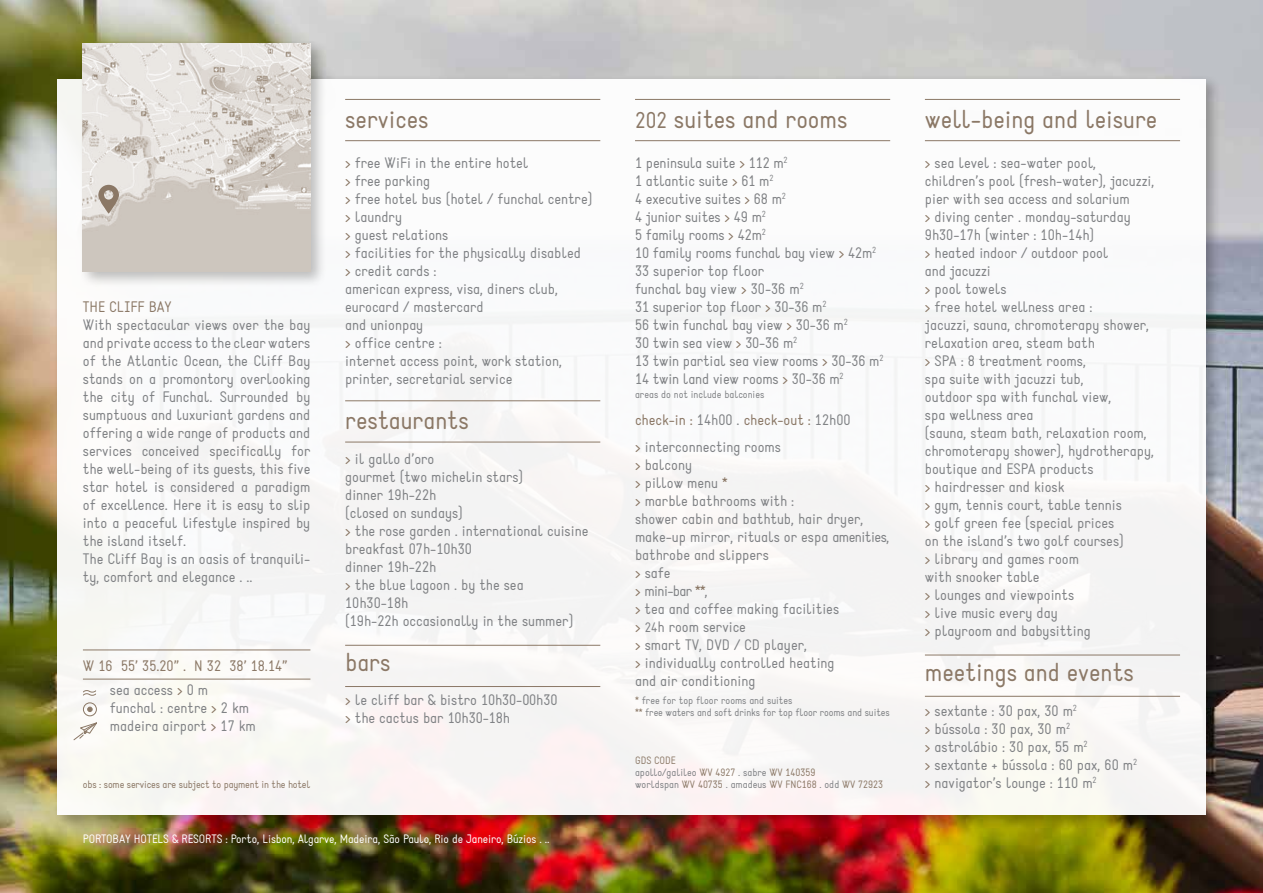
<style>
.page{position:relative;width:1263px;height:893px;background:#fff}
.page>*{position:absolute;margin:0;border:0;box-sizing:border-box;transform-origin:0 0}
.t1{font:25.5px "Static";color:#8b7866}
.t2{font:15px/18px "Static";color:#808285}
.t3{font:15px/24.5px "Static";color:#8b7866}
.t4{font:12px "Static";letter-spacing:-.01em;color:#fff}
.t5{font:10.5px/12px "Static";color:#8b7866}
.t6{font:10.5px/12px "Static";color:#808285}
.s1{color:#808285}
.s2{color:#8b7866}
.s3{font-size:22.5px}
.s4{font-size:13.5px}
</style>
<div class="page">
<img style="left:0;top:0;width:1263px;height:893px">
<div style="left:53px;top:74px;width:1169px;height:757px;background:#000;opacity:.3"></div>
<div style="left:57px;top:79px;width:1148px;height:735px;background:#fff"></div>
<hr style="left:345px;top:686px;width:255px;height:1px;background:#8b7866">
<hr style="left:345px;top:645px;width:255px;height:1px;background:#8b7866">
<hr style="left:925px;top:696px;width:255px;height:1px;background:#8b7866">
<hr style="left:925px;top:655px;width:255px;height:1px;background:#8b7866">
<hr style="left:635px;top:140px;width:255px;height:1px;background:#8b7866">
<hr style="left:635px;top:99px;width:255px;height:1px;background:#8b7866">
<hr style="left:925px;top:140px;width:255px;height:1px;background:#8b7866">
<hr style="left:925px;top:99px;width:255px;height:1px;background:#8b7866">
<hr style="left:345px;top:442px;width:255px;height:1px;background:#8b7866">
<hr style="left:345px;top:401px;width:255px;height:1px;background:#8b7866">
<hr style="left:345px;top:140px;width:255px;height:1px;background:#8b7866">
<hr style="left:345px;top:99px;width:255px;height:1px;background:#8b7866">
<div style="left:78px;top:39px;width:249px;height:249px;background:#000;opacity:.25"></div>
<img style="left:83px;top:44px;width:227px;height:227px">
<svg style="left:98px;top:185px;width:21px;height:29px"></svg>
<svg style="left:83px;top:690px;width:14px;height:6px"></svg>
<svg style="left:87px;top:707px;width:6px;height:5px"></svg>
<div style="left:83px;top:702px;width:14px;height:14px;border:1px solid #8b7866;border-radius:50%"></div>
<hr style="left:83px;top:679px;width:227px;height:1px;background:#8b7866">
<hr style="left:83px;top:650px;width:227px;height:1px;background:#8b7866">
<svg style="left:73px;top:722px;width:24px;height:19px"></svg>
<p class="t3" style="left:83px;top:295px;width:90px">THE CLIFF BAY</p>
<p class="t2" style="left:83px;top:316px;width:229px">With spectacular views over the bay and private access to the clear waters of the Atlantic Ocean, the Cliff Bay stands on a promontory overlooking the city of Funchal. Surrounded by sumptuous and luxuriant gardens and offering a wide range of products and services conceived specifically for the well-being of its guests, this five star hotel is considered a paradigm of excellence. Here it is easy to slip into a peaceful lifestyle inspired by the island itself.<br>The Cliff Bay is an oasis of tranquili&shy;ty, comfort and elegance . ..</p>
<p class="t3" style="left:110px;top:654px;width:179px;text-indent:-27px">W 16º 55’ 35.20” . N 32º 38’ 18.14” <span class="s1">sea access</span> &gt; <span class="s1">0 m</span></p>
<p class="t2" style="left:110px;top:700px;width:147px">funchal : centre <span class="s2">&gt;</span> 2 km madeira airport <span class="s2">&gt;</span> 17 km</p>
<h1 class="t1" style="left:345px;top:103px;width:85px">services</h1>
<p class="t2" style="left:345px;top:154px;width:249px"><span class="s2">&gt;</span> free WiFi in the entire hotel<br><span class="s2">&gt;</span> free parking<br><span class="s2">&gt;</span> free hotel bus (hotel / funchal centre) <span class="s2">&gt;</span> laundry<br><span class="s2">&gt;</span> guest relations<br><span class="s2">&gt;</span> facilities for the physically disabled<br><span class="s2">&gt;</span> credit cards :<br>american express, visa, diners club, eurocard / mastercard<br>and unionpay<br><span class="s2">&gt;</span> office centre :<br>internet access point, work station, printer, secretarial service</p>
<h1 class="t1" style="left:345px;top:405px;width:125px">restaurants</h1>
<p class="t2" style="left:345px;top:450px;width:245px"><span class="s2">&gt;</span> il gallo d’oro<br>gourmet (two michelin stars)<br>dinner 19h-22h<br>(closed on sundays)<br><span class="s2">&gt;</span> the rose garden . international cuisine breakfast 07h-10h30<br>dinner 19h-22h<br><span class="s2">&gt;</span> the blue lagoon . by the sea<br>10h30-18h<br>(19h-22h occasionally in the summer)</p>
<h1 class="t1" style="left:345px;top:646px;width:47px">bars</h1>
<p class="t2" style="left:345px;top:691px;width:214px"><span class="s2">&gt;</span> le cliff bar &amp; bistro 10h30-00h30 <span class="s2">&gt;</span> the cactus bar 10h30-18h</p>
<h1 class="t1" style="left:635px;top:103px;width:214px"><span class="s3">202</span> suites and rooms</h1>
<p class="t2" style="left:635px;top:154px;width:250px">1 peninsula suite <span class="s2">&gt;</span> 112 m<sup>2<br></sup>1 atlantic suite <span class="s2">&gt;</span> 61 m<sup>2<br></sup>4 executive suites <span class="s2">&gt;</span> 68 m<sup>2<br></sup>4 junior suites <span class="s2">&gt;</span> 49 m<sup>2<br></sup>5 family rooms <span class="s2">&gt;</span> 42m<sup>2<br></sup>10 family rooms funchal bay view <span class="s2">&gt;</span> 42m<sup>2<br></sup>33 superior top floor<br>funchal bay view <span class="s2">&gt;</span> 30-36 m<sup>2<br></sup>31 superior top floor <span class="s2">&gt;</span> 30-36 m<sup>2<br></sup>56 twin funchal bay view <span class="s2">&gt;</span> 30-36 m<sup>2<br></sup>30 twin sea view <span class="s2">&gt;</span> 30-36 m<sup>2<br></sup>13 twin partial sea view rooms <span class="s2">&gt;</span> 30-36 m<sup>2<br></sup>14 twin land view rooms <span class="s2">&gt;</span> 30-36 m<sup>2</sup></p>
<p class="t6" style="left:635px;top:388px;width:131px">areas do not include balconies</p>
<p class="t2" style="left:635px;top:406px;width:217px;line-height:27px"><span class="s2">check-in :</span> 14h00 . <span class="s2">check-out :</span> 12h00 <span class="s2">&gt;</span> interconnecting rooms</p>
<p class="t2" style="left:635px;top:456px;width:256px"><span class="s2">&gt;</span> balcony<br><span class="s2">&gt;</span> pillow menu <span class="s2">*<br>&gt;</span> marble bathrooms with :<br>shower cabin and bathtub, hair dryer, make-up mirror, rituals or espa amenities, bathrobe and slippers<br><span class="s2">&gt;</span> safe<br><span class="s2">&gt;</span> mini-bar <span class="s2">**</span>,<br><span class="s2">&gt;</span> tea and coffee making facilities<br><span class="s2">&gt;</span> <span class="s4">24</span>h room service<br><span class="s2">&gt;</span> smart TV, DVD / CD player,<br><span class="s2">&gt;</span> individually controlled heating<br>and air conditioning</p>
<p class="t6" style="left:635px;top:694px;width:256px"><span class="s2">*</span> free for top floor rooms and suites<br><span class="s2">**</span> free waters and soft drinks for top floor rooms and suites</p>
<p class="t5" style="left:635px;top:754px;width:182px">GDS CODE<br><span class="s1">apollo/galileo</span> WV 4927 <span class="s1">. sabre</span> WV 140359</p>
<p class="t5" style="left:83px;top:778px;width:229px">obs : some services are subject to payment in the hotel</p>
<p class="t5" style="left:635px;top:778px;width:250px"><span class="s1">worldspan</span> WV 40735 <span class="s1">. amadeus</span> WV FNC168 <span class="s1">. odd</span> WV 72923</p>
<p class="t4" style="left:83px;top:831px;width:468px">PORTOBAY HOTELS &amp; RESORTS : Porto, Lisbon, Algarve, Madeira, São Paulo, Rio de Janeiro, Búzios . ..</p>
<h1 class="t1" style="left:925px;top:103px;width:234px">well-being and leisure</h1>
<p class="t2" style="left:925px;top:154px;width:231px"><span class="s2">&gt;</span> sea level : sea-water pool, children’s pool (fresh-water), jacuzzi, pier with sea access and solarium<br><span class="s2">&gt;</span> diving center . monday-saturday<br>9h30-17h (winter : 10h-14h)<br><span class="s2">&gt;</span> heated indoor / outdoor pool<br>and jacuzzi<br><span class="s2">&gt;</span> pool towels<br><span class="s2">&gt;</span> free hotel wellness area :<br>jacuzzi, sauna, chromoterapy shower, relaxation area, steam bath<br><span class="s2">&gt;</span> SPA : 8 treatment rooms,<br>spa suite with jacuzzi tub,<br>outdoor spa with funchal view,<br>spa wellness area<br>(sauna, steam bath, relaxation room, chromoterapy shower), hydrotherapy, boutique and ESPA products<br><span class="s2">&gt;</span> hairdresser and kiosk<br><span class="s2">&gt;</span> gym, tennis court, table tennis<br><span class="s2">&gt;</span> golf green fee (special prices<br>on the island’s two golf courses)<br><span class="s2">&gt;</span> library and games room<br>with snooker table<br><span class="s2">&gt;</span> lounges and viewpoints<br><span class="s2">&gt;</span> live music every day<br><span class="s2">&gt;</span> playroom and babysitting</p>
<h1 class="t1" style="left:925px;top:657px;width:210px">meetings and events</h1>
<p class="t2" style="left:925px;top:702px;width:214px"><span class="s2">&gt;</span> sextante : 30 pax, 30 m<sup>2<br></sup><span class="s2">&gt;</span> bússola : 30 pax, 30 m<sup>2<br></sup><span class="s2">&gt;</span> astrolábio : 30 pax, 55 m<sup>2<br></sup><span class="s2">&gt;</span> sextante + bússola : 60 pax, 60 m<sup>2 </sup><span class="s2">&gt;</span> navigator’s lounge : 110 m<sup>2</sup></p>
</div>
